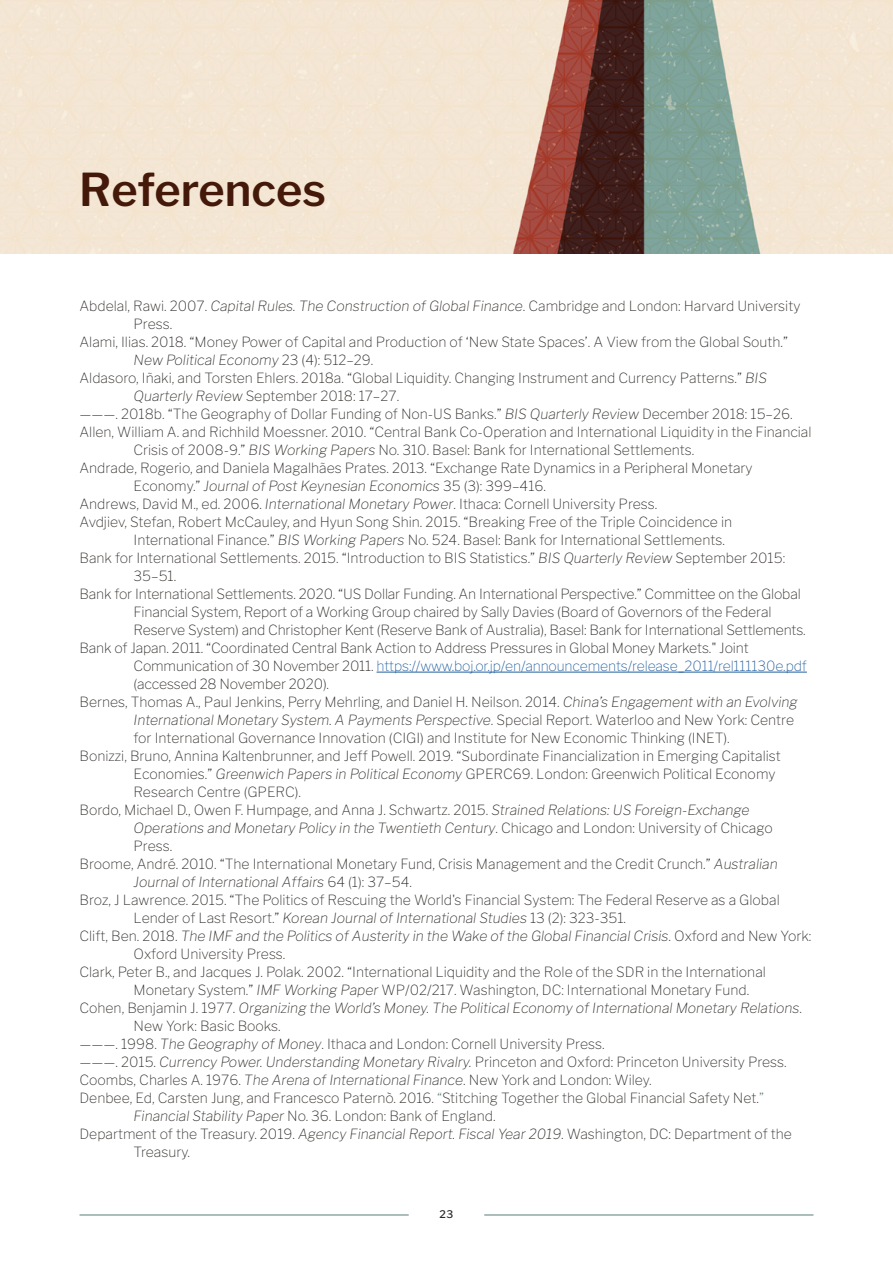
<style>
.page{position:relative;width:893px;height:1263px;background:#fff}
.page>*{position:absolute;margin:0;border:0;box-sizing:border-box;transform-origin:0 0}
.t1{font:600 45px "Libre Franklin";color:#44190a}
.t2{font:100 13.95px "Libre Franklin";color:#2d2926}
.t3{font:italic 100 13.95px "Libre Franklin";color:#2d2926}
.t4{font:100 13.95px "Libre Franklin";letter-spacing:-.01em;color:#215e9e}
.t5{font:500 10.5px "Libre Franklin";color:#2d2926}
.s1{font-style:italic}
.s2{font-style:normal}
.s3{color:#2d2926}
.s4{color:#5a7d77}
</style>
<div class="page">
<hr style="left:80px;top:1214px;width:329px;height:1px;background:#5a7d77">
<hr style="left:484px;top:1214px;width:329px;height:1px;background:#5a7d77">
<img style="left:0;top:0;width:893px;height:253px">
<hr style="left:377px;top:672px;width:430px;height:1px;background:#215e9e">
<h1 class="t1" style="left:79px;top:163px;width:248px">References</h1>
<p class="t2" style="left:80px;top:297px;width:722px">Abdelal, Rawi. 2007. <span class="s1">Capital Rules. The Construction of Global Finance</span>. Cambridge and London: Harvard University</p>
<p class="t2" style="left:134px;top:315px;width:40px">Press.</p>
<p class="t2" style="left:80px;top:333px;width:710px">Alami, Ilias. 2018. “Money Power of Capital and Production of ‘New State Spaces’. A View from the Global South.”</p>
<p class="t3" style="left:134px;top:351px;width:241px">New Political Economy <span class="s2">23 (4): 512–29.</span></p>
<p class="t2" style="left:80px;top:369px;width:689px">Aldasoro, Iñaki, and Torsten Ehlers. 2018a. “Global Liquidity. Changing Instrument and Currency Patterns.” <span class="s1">BIS</span></p>
<p class="t2" style="left:134px;top:387px;width:267px"><span class="s1">Quarterly Review</span> September 2018: 17–27.</p>
<p class="t2" style="left:80px;top:405px;width:715px">———. 2018b. “The Geography of Dollar Funding of Non-US Banks.” <span class="s1">BIS Quarterly Review</span> December 2018: 15–26.</p>
<p class="t2" style="left:80px;top:423px;width:734px">Allen, William A. and Richhild Moessner. 2010. “Central Bank Co-Operation and International Liquidity in the Financial</p>
<p class="t2" style="left:134px;top:441px;width:562px">Crisis of 2008-9.” <span class="s1">BIS Working Papers</span> No. 310. Basel: Bank for International Settlements.</p>
<p class="t2" style="left:80px;top:459px;width:674px">Andrade, Rogerio, and Daniela Magalhães Prates. 2013. “Exchange Rate Dynamics in a Peripheral Monetary</p>
<p class="t3" style="left:134px;top:477px;width:414px"><span class="s2">Economy.”</span> Journal of Post Keynesian Economics <span class="s2">35 (3): 399–416.</span></p>
<p class="t2" style="left:80px;top:495px;width:579px">Andrews, David M., ed. 2006. <span class="s1">International Monetary Power</span>. Ithaca: Cornell University Press.</p>
<p class="t2" style="left:80px;top:513px;width:654px">Avdjiev, Stefan, Robert McCauley, and Hyun Song Shin. 2015. “Breaking Free of the Triple Coincidence in</p>
<p class="t2" style="left:134px;top:531px;width:593px">International Finance.” <span class="s1">BIS Working Papers</span> No. 524. Basel: Bank for International Settlements.</p>
<p class="t2" style="left:80px;top:549px;width:707px">Bank for International Settlements. 2015. “Introduction to BIS Statistics.” <span class="s1">BIS Quarterly Review</span> September 2015:</p>
<p class="t2" style="left:134px;top:567px;width:44px">35–51.</p>
<p class="t2" style="left:80px;top:585px;width:723px">Bank for International Settlements. 2020. “US Dollar Funding. An International Perspective.” Committee on the Global</p>
<p class="t2" style="left:134px;top:603px;width:639px">Financial System, Report of a Working Group chaired by Sally Davies (Board of Governors of the Federal</p>
<p class="t2" style="left:134px;top:621px;width:674px">Reserve System) and Christopher Kent (Reserve Bank of Australia), Basel: Bank for International Settlements.</p>
<p class="t2" style="left:80px;top:639px;width:671px">Bank of Japan. 2011. “Coordinated Central Bank Action to Address Pressures in Global Money Markets." Joint</p>
<p class="t4" style="left:134px;top:657px;width:675px"><span class="s3">Communication of 30 November 2011.</span> https://www.boj.or.jp/en/announcements/release_2011/rel111130e.pdf</p>
<p class="t2" style="left:134px;top:675px;width:197px">(accessed 28 November 2020).</p>
<p class="t2" style="left:79px;top:693px;width:720px">Bernes, Thomas A., Paul Jenkins, Perry Mehrling, and Daniel H. Neilson. 2014. <span class="s1">China’s Engagement with an Evolving</span></p>
<p class="t3" style="left:134px;top:711px;width:662px">International Monetary System. A Payments Perspective<span class="s2">. Special Report. Waterloo and New York: Centre</span></p>
<p class="t2" style="left:134px;top:729px;width:598px">for International Governance Innovation (CIGI) and Institute for New Economic Thinking (INET).</p>
<p class="t2" style="left:79px;top:747px;width:703px">Bonizzi, Bruno, Annina Kaltenbrunner, and Jeff Powell. 2019. “Subordinate Financialization in Emerging Capitalist</p>
<p class="t2" style="left:134px;top:765px;width:644px">Economies.” <span class="s1">Greenwich Papers in Political Economy</span> GPERC69. London: Greenwich Political Economy</p>
<p class="t2" style="left:134px;top:783px;width:169px">Research Centre (GPERC).</p>
<p class="t2" style="left:79px;top:801px;width:672px">Bordo, Michael D., Owen F. Humpage, and Anna J. Schwartz. 2015. <span class="s1">Strained Relations: US Foreign-Exchange</span></p>
<p class="t3" style="left:134px;top:819px;width:641px">Operations and Monetary Policy in the Twentieth Century<span class="s2">. Chicago and London: University of Chicago</span></p>
<p class="t2" style="left:134px;top:837px;width:40px">Press.</p>
<p class="t2" style="left:79px;top:855px;width:700px">Broome, André. 2010. “The International Monetary Fund, Crisis Management and the Credit Crunch.” <span class="s1">Australian</span></p>
<p class="t3" style="left:134px;top:873px;width:280px">Journal of International Affairs <span class="s2">64 (1): 37–54.</span></p>
<p class="t2" style="left:79px;top:891px;width:702px">Broz, J Lawrence. 2015. “The Politics of Rescuing the World's Financial System: The Federal Reserve as a Global</p>
<p class="t3" style="left:134px;top:909px;width:494px"><span class="s2">Lender of Last Resort.”</span> Korean Journal of International Studies <span class="s2">13 (2): 323-351.</span></p>
<p class="t3" style="left:79px;top:927px;width:733px"><span class="s2">Clift, Ben. 2018.</span> The IMF and the Politics of Austerity in the Wake of the Global Financial Crisis<span class="s2">. Oxford and New York:</span></p>
<p class="t2" style="left:134px;top:945px;width:153px">Oxford University Press.</p>
<p class="t2" style="left:79px;top:963px;width:688px">Clark, Peter B., and Jacques J. Polak. 2002. “International Liquidity and the Role of the SDR in the International</p>
<p class="t2" style="left:134px;top:981px;width:617px">Monetary System.” <span class="s1">IMF Working Paper</span> WP/02/217. Washington, DC: International Monetary Fund.</p>
<p class="t3" style="left:79px;top:999px;width:724px"><span class="s2">Cohen, Benjamin J. 1977.</span> Organizing the World’s Money. The Political Economy of International Monetary Relations<span class="s2">.</span></p>
<p class="t2" style="left:134px;top:1017px;width:149px">New York: Basic Books.</p>
<p class="t2" style="left:79px;top:1035px;width:527px">———. 1998. <span class="s1">The Geography of Money</span>. Ithaca and London: Cornell University Press.</p>
<p class="t2" style="left:79px;top:1053px;width:709px">———. 2015. <span class="s1">Currency Power. Understanding Monetary Rivalry.</span> Princeton and Oxford: Princeton University Press.</p>
<p class="t2" style="left:79px;top:1071px;width:574px">Coombs, Charles A. 1976. <span class="s1">The Arena of International Finance</span>. New York and London: Wiley.</p>
<p class="t2" style="left:79px;top:1089px;width:686px">Denbee, Ed, Carsten Jung, and Francesco Paternò. 2016. <span class="s4">“</span>Stitching Together the Global Financial Safety Net.<span class="s4">”</span></p>
<p class="t2" style="left:134px;top:1107px;width:364px"><span class="s1">Financial Stability Paper</span> No. 36. London: Bank of England.</p>
<p class="t2" style="left:79px;top:1125px;width:714px">Department of the Treasury. 2019. <span class="s1">Agency Financial Report. Fiscal Year 2019</span>. Washington, DC: Department of the</p>
<p class="t2" style="left:134px;top:1143px;width:58px">Treasury.</p>
<p class="t5" style="left:440px;top:1208px;width:15px">23</p>
</div>
